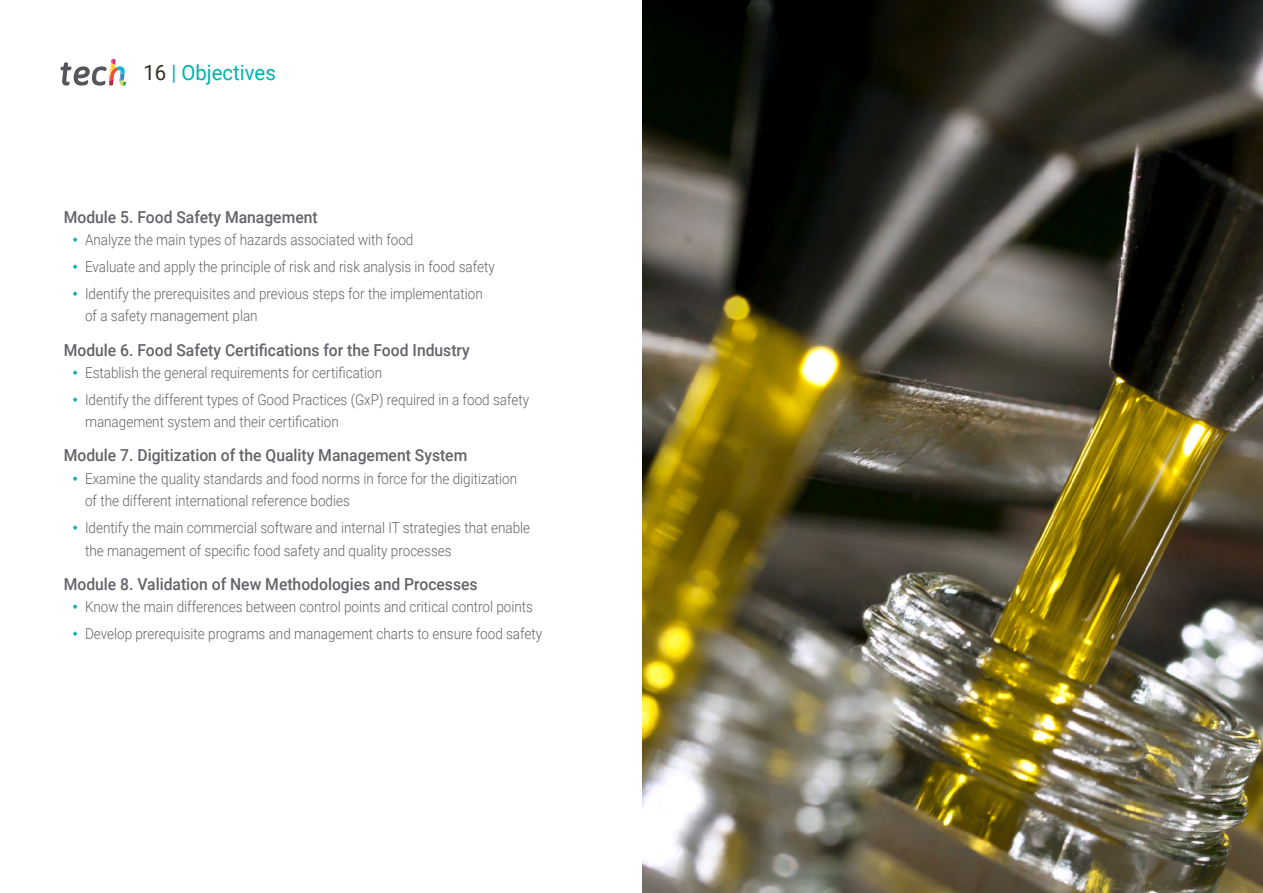
<style>
.page{position:relative;width:1263px;height:893px;background:#fff}
.page>*{position:absolute;margin:0;border:0;box-sizing:border-box;transform-origin:0 0}
.t1{font:21px "Roboto";color:#00b2af}
.t2{font:500 16.5px "Roboto";color:#61646a;scale:.95 1}
.t3{font:300 15px/26.7px "Roboto";color:#61646a;scale:.9 1}
.s1{color:#312e20}
</style>
<div class="page">
<img style="left:642px;top:0;width:621px;height:893px">
<svg style="left:61px;top:59px;width:65px;height:27px"></svg>
<h1 class="t1" style="left:144px;top:57px;width:134px"><span class="s1">16</span> | Objectives</h1>
<p class="t2" style="left:64px;top:205px;width:269px">Module 5. Food Safety Management</p>
<p class="t3" style="left:85px;top:226px;width:457px">Analyze the main types of hazards associated with food<br>Evaluate and apply the principle of risk and risk analysis in food safety<br>Identify the prerequisites and previous steps for the implementation</p>
<p class="t3" style="left:85px;top:302px;width:193px">of a safety management plan</p>
<p class="t2" style="left:64px;top:338px;width:429px">Module 6. Food Safety Certifications for the Food Industry</p>
<p class="t3" style="left:85px;top:359px;width:495px">Establish the general requirements for certification<br>Identify the different types of Good Practices (GxP) required in a food safety</p>
<p class="t3" style="left:85px;top:408px;width:284px">management system and their certification</p>
<p class="t2" style="left:64px;top:444px;width:426px">Module 7. Digitization of the Quality Management System</p>
<p class="t3" style="left:85px;top:467px;width:482px;line-height:22.5px">Examine the quality standards and food norms in force for the digitization of the different international reference bodies</p>
<p class="t3" style="left:85px;top:516px;width:496px;line-height:22.5px">Identify the main commercial software and internal IT strategies that enable the management of specific food safety and quality processes</p>
<p class="t2" style="left:64px;top:572px;width:437px">Module 8. Validation of New Methodologies and Processes</p>
<p class="t3" style="left:85px;top:593px;width:509px">Know the main differences between control points and critical control points<br>Develop prerequisite programs and management charts to ensure food safety</p>
</div>
